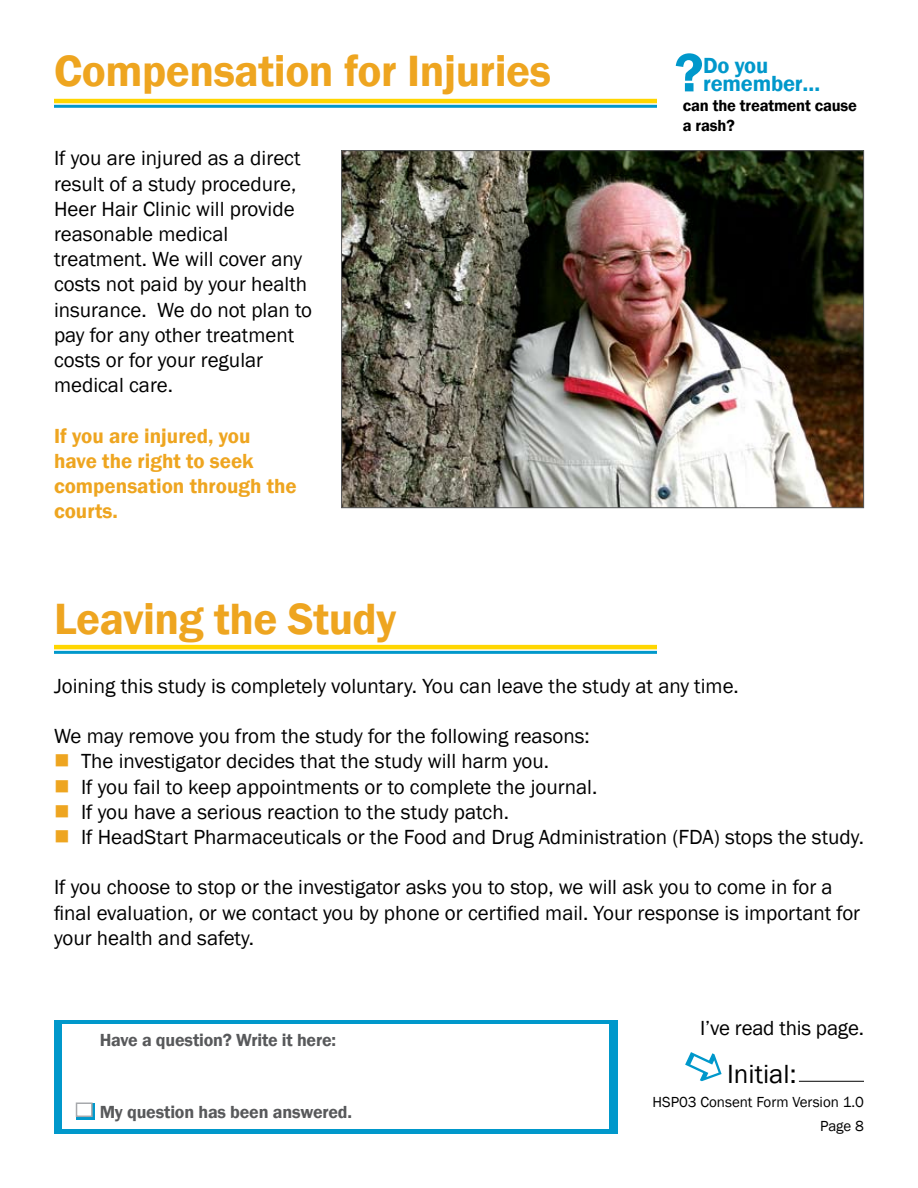
<style>
.page{position:relative;width:918px;height:1188px;background:#fff}
.page>*{position:absolute;margin:0;border:0;box-sizing:border-box;transform-origin:0 0}
.t1{font:600 56.1px "Franklin Gothic";color:#0098cb}
.t2{font:600 45px "Franklin Gothic";letter-spacing:-.01em;color:#eea520}
.t3{font:27px "Franklin Gothic";color:#000}
.t4{font:600 22.5px/18px "Franklin Gothic";letter-spacing:-.01em;color:#0098cb}
.t5{font:21px/25.2px "Franklin Gothic";color:#000}
.t6{font:600 21px/25.2px "Franklin Gothic";color:#eea520}
.t7{font:21px/25.2px "Wingdings";color:#eea520;text-align:justify}
.t8{font:600 18px "Franklin Gothic";letter-spacing:-.01em;color:#58595b}
.t9{font:600 16.5px/19.8px "Franklin Gothic";letter-spacing:-.01em;color:#000}
.t10{font:15px/24px "Franklin Gothic";color:#000}
</style>
<div class="page">
<img style="left:343px;top:152px;width:519px;height:354px">
<hr style="left:54px;top:99px;width:603px;height:4px;background:#ffd600">
<hr style="left:54px;top:105px;width:603px;height:3px;background:#0098cb">
<hr style="left:54px;top:645px;width:603px;height:4px;background:#ffd600">
<hr style="left:54px;top:651px;width:603px;height:3px;background:#0098cb">
<div style="left:54px;top:1020px;width:564px;height:114px;background:#0098cb"></div>
<div style="left:62px;top:1025px;width:547px;height:104px;background:#fff"></div>
<div style="left:76px;top:1103px;width:19px;height:17px;background:#0098cb"></div>
<div style="left:77px;top:1103px;width:15px;height:13px;background:#fff"></div>
<div style="left:76px;top:1102px;width:17px;height:15px;border:2px solid #a7a9ac"></div>
<hr style="left:799px;top:1081px;width:65px;height:1px;background:#000">
<svg style="left:685px;top:1052px;width:37px;height:29px"></svg>
<h2 class="t2" style="left:54px;top:43px;width:499px">Compensation for Injuries</h2>
<h1 class="t1" style="left:675px;top:38px;width:30px">?</h1>
<p class="t4" style="left:703px;top:57px;width:119px">Do you remember…</p>
<p class="t9" style="left:683px;top:96px;width:176px">can the treatment cause a rash?</p>
<p class="t5" style="left:54px;top:146px;width:260px">If you are injured as a direct result of a study procedure,<br>Heer Hair Clinic will provide reasonable medical treatment. We will cover any costs not paid by your health insurance. We do not plan to pay for any other treatment costs or for your regular medical care.</p>
<p class="t6" style="left:54px;top:423px;width:244px">If you are injured, you have the right to seek compensation through the courts.</p>
<h2 class="t2" style="left:54px;top:591px;width:344px">Leaving the Study</h2>
<p class="t5" style="left:54px;top:674px;width:686px">Joining this study is completely voluntary. You can leave the study at any time.</p>
<p class="t5" style="left:81px;top:724px;width:784px;text-indent:-27px">We may remove you from the study for the following reasons:<br>The investigator decides that the study will harm you.<br>If you fail to keep appointments or to complete the journal.<br>If you have a serious reaction to the study patch.<br>If HeadStart Pharmaceuticals or the Food and Drug Administration (FDA) stops the study.</p>
<p class="t5" style="left:54px;top:875px;width:808px">If you choose to stop or the investigator asks you to stop, we will ask you to come in for a final evaluation, or we contact you by phone or certified mail. Your response is important for your health and safety.</p>
<p class="t7" style="left:54px;top:749px;width:17px">■ ■ ■ ■</p>
<p class="t8" style="left:100px;top:1029px;width:238px">Have a question? Write it here:</p>
<p class="t8" style="left:100px;top:1101px;width:254px">My question has been answered.</p>
<p class="t5" style="left:700px;top:1016px;width:165px">I’ve read this page.</p>
<p class="t3" style="left:727px;top:1057px;width:71px">Initial:</p>
<p class="t10" style="left:820px;top:1090px;width:45px;text-indent:-167px">HSP03 Consent Form Version 1.0<br>Page</p>
</div>
